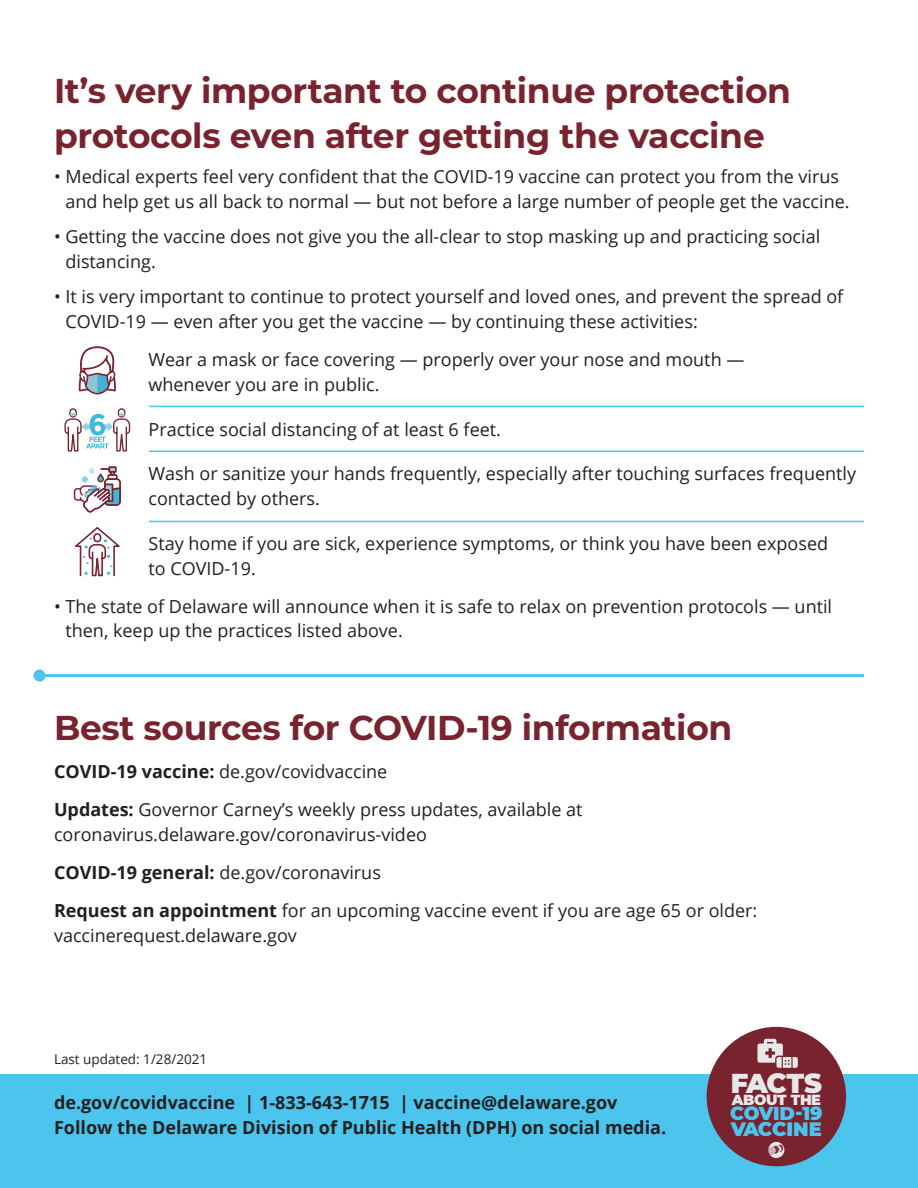
<style>
.page{position:relative;width:918px;height:1188px;background:#fff}
.page>*{position:absolute;margin:0;border:0;box-sizing:border-box;transform-origin:0 0}
.t1{font:700 34.5px/45.5px "Montserrat";letter-spacing:-.01em;color:#79232e}
.t2{font:900 27.15px "Montserrat";letter-spacing:-.035em;color:#e8e8e8}
.t3{font:900 19.35px "Montserrat";letter-spacing:-.01em;color:#4bc5ee}
.t4{font:900 18.6px "Montserrat";letter-spacing:-.015em;color:#4bc5ee}
.t5{font:18px/24.6px "Open Sans";color:#231f20}
.t6{font:700 18px/24.6px "Open Sans";color:#231f20}
.t7{font:900 14.55px "Montserrat";letter-spacing:-.025em;color:#e8e8e8}
.t8{font:13.5px "Open Sans";color:#231f20}
.s1{font-weight:700}
</style>
<div class="page">
<div style="left:0;top:1075px;width:918px;height:113px;background:#4bc5ee"></div>
<hr style="left:149px;top:406px;width:715px;height:1px;background:#4bc5ee">
<hr style="left:149px;top:451px;width:715px;height:1px;background:#4bc5ee">
<hr style="left:149px;top:521px;width:715px;height:1px;background:#4bc5ee">
<svg style="left:64px;top:408px;width:67px;height:44px"></svg>
<svg style="left:79px;top:346px;width:37px;height:48px"></svg>
<svg style="left:74px;top:466px;width:47px;height:47px"></svg>
<svg style="left:75px;top:527px;width:45px;height:50px"></svg>
<hr style="left:39px;top:674px;width:825px;height:3px;background:#4bc5ee">
<div style="left:33px;top:670px;width:12px;height:12px;background:#4bc5ee;border-radius:50%"></div>
<div style="left:707px;top:1027px;width:139px;height:139px;background:#79232e;border-radius:50%"></div>
<svg style="left:757px;top:1039px;width:41px;height:29px"></svg>
<svg style="left:768px;top:1142px;width:16px;height:16px"></svg>
<h1 class="t1" style="left:54px;top:66px;width:739px">It’s very important to continue protection protocols even after getting the vaccine</h1>
<p class="t5" style="left:65px;top:164px;width:786px;text-indent:-11px">• Medical experts feel very confident that the COVID-19 vaccine can protect you from the virus and help get us all back to normal — but not before a large number of people get the vaccine.</p>
<p class="t5" style="left:65px;top:224px;width:756px;text-indent:-11px">• Getting the vaccine does not give you the all-clear to stop masking up and practicing social distancing.</p>
<p class="t5" style="left:65px;top:284px;width:779px;text-indent:-11px">• It is very important to continue to protect yourself and loved ones, and prevent the spread of<br>COVID-19 — even after you get the vaccine — by continuing these activities:</p>
<p class="t5" style="left:148px;top:347px;width:597px">Wear a mask or face covering — properly over your nose and mouth — whenever you are in public.</p>
<p class="t5" style="left:148px;top:416px;width:354px">Practice social distancing of at least 6 feet.</p>
<p class="t5" style="left:148px;top:461px;width:709px">Wash or sanitize your hands frequently, especially after touching surfaces frequently contacted by others.</p>
<p class="t5" style="left:148px;top:531px;width:681px">Stay home if you are sick, experience symptoms, or think you have been exposed to COVID-19.</p>
<p class="t5" style="left:65px;top:593px;width:768px;text-indent:-11px">• The state of Delaware will announce when it is safe to relax on prevention protocols — until then, keep up the practices listed above.</p>
<h1 class="t1" style="left:54px;top:703px;width:680px">Best sources for COVID-19 information</h1>
<p class="t5" style="left:54px;top:752px;width:530px;line-height:38.1px"><span class="s1">COVID-19 vaccine:</span> de.gov/covidvaccine<br><span class="s1">Updates:</span> Governor Carney’s weekly press updates, available at</p>
<p class="t5" style="left:54px;top:815px;width:705px;line-height:38.1px">coronavirus.delaware.gov/coronavirus-video<br><span class="s1">COVID-19 general:</span> de.gov/coronavirus<br><span class="s1">Request an appointment</span> for an upcoming vaccine event if you are age 65 or older:</p>
<p class="t5" style="left:54px;top:922px;width:244px">vaccinerequest.delaware.gov</p>
<p class="t8" style="left:54px;top:1050px;width:155px">Last updated: 1/28/2021</p>
<p class="t6" style="left:54px;top:1090px;width:614px">de.gov/covidvaccine | 1-833-643-1715 | vaccine@delaware.gov<br>Follow the Delaware Division of Public Health (DPH) on social media.</p>
<h2 class="t2" style="left:731px;top:1063px;width:93px">FACTS</h2>
<p class="t7" style="left:732px;top:1089px;width:91px">ABOUT THE</p>
<p class="t4" style="left:730px;top:1100px;width:94px">COVID-19</p>
<p class="t3" style="left:731px;top:1114px;width:93px">VACCINE</p>
</div>
